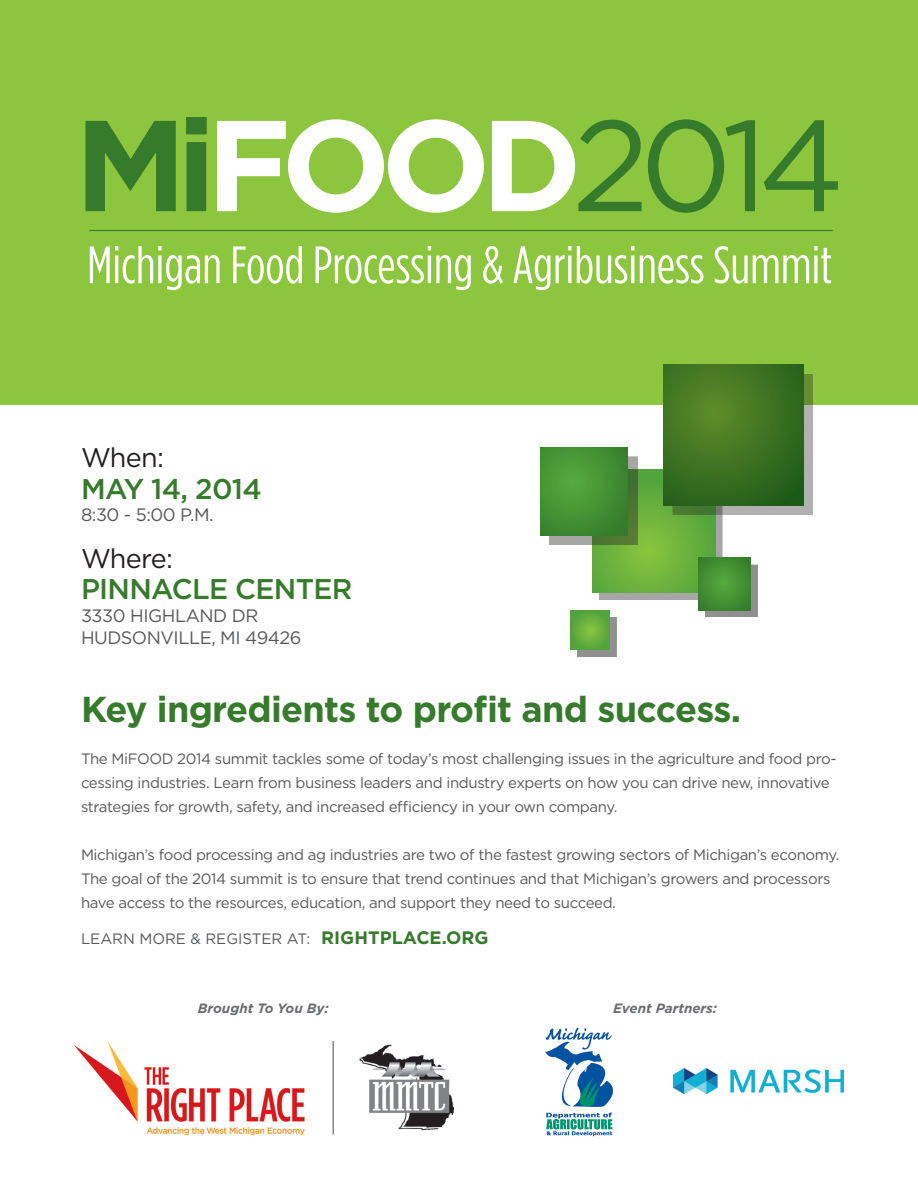
<style>
.page{position:relative;width:918px;height:1188px;background:#fff}
.page>*{position:absolute;margin:0;border:0;box-sizing:border-box;transform-origin:0 0}
.t1{font:700 129px "Gotham";letter-spacing:-.075em;color:#fff}
.t2{font:52.5px "Gotham Condensed";color:#fff}
.t3{font:700 36px "Gotham";letter-spacing:-.02em;color:#357b2b}
.t4{font:500 28.5px "Gotham";letter-spacing:-.025em;color:#357b2b}
.t5{font:27px "Gotham";color:#231f20}
.t6{font:18px/22.5px "Gotham";letter-spacing:-.025em;color:#57585a}
.t7{font:700 18px "Gotham";color:#357b2b}
.t8{font:15px/24px "Gotham";letter-spacing:-.025em;color:#57585a}
.t9{font:italic 700 13.5px "Gotham";color:#6c6d70}
.s1{color:#357b2b}
.s2{font-weight:400;color:#357b2b}
.s3{font-weight:400;font-size:15px;color:#57585a}
</style>
<div class="page">
<div style="left:0;top:0;width:918px;height:405px;background:#8bc63e"></div>
<hr style="left:89px;top:230px;width:744px;height:1px;background:#357b2b">
<div style="left:599px;top:477px;width:124px;height:123px;background:#a7a6a6"></div>
<svg style="left:593px;top:470px;width:123px;height:123px;background:#6bb13d"></svg>
<div style="left:673px;top:374px;width:140px;height:141px;background:#231f20;opacity:.35"></div>
<svg style="left:663px;top:364px;width:141px;height:141px;background:#3d7221"></svg>
<div style="left:549px;top:457px;width:89px;height:88px;background:#231f20;opacity:.4"></div>
<svg style="left:540px;top:448px;width:88px;height:87px;background:#449134"></svg>
<div style="left:705px;top:565px;width:53px;height:52px;background:#918f8f"></div>
<svg style="left:698px;top:558px;width:53px;height:53px;background:#428e33"></svg>
<div style="left:577px;top:617px;width:39px;height:39px;background:#918f8f"></div>
<svg style="left:570px;top:611px;width:40px;height:39px;background:#61ac3d"></svg>
<img style="left:74px;top:1042px;width:379px;height:92px">
<img style="left:545px;top:1027px;width:69px;height:110px">
<img style="left:673px;top:1068px;width:171px;height:26px">
<h1 class="t1" style="left:75px;top:80px;width:772px"><span class="s1">Mi</span>FOOD<span class="s2">2014</span></h1>
<h2 class="t2" style="left:87px;top:235px;width:747px">Michigan Food Processing &amp; Agribusiness Summit</h2>
<h3 class="t5" style="left:81px;top:440px;width:85px">When:</h3>
<h3 class="t4" style="left:81px;top:470px;width:182px">MAY 14, 2014</h3>
<p class="t6" style="left:81px;top:503px;width:134px">8:30 - 5:00 p.m.</p>
<h3 class="t5" style="left:81px;top:541px;width:94px">Where:</h3>
<h3 class="t4" style="left:81px;top:570px;width:273px">PINNACLE CENTER</h3>
<p class="t6" style="left:81px;top:604px;width:222px">3330 highland dr hudsonville, MI 49426</p>
<h3 class="t3" style="left:81px;top:685px;width:662px">Key ingredients to profit and success.</h3>
<p class="t8" style="left:81px;top:746px;width:69px">The M iFOOD</p>
<p class="t8" style="left:81px;top:746px;width:757px;text-indent:96px">2014 summit tackles some of today’s most challenging issues in the agriculture and food pro&shy;cessing industries. Learn from business leaders and industry experts on how you can drive new, innovative strategies for growth, safety, and increased efficiency in your own company.</p>
<p class="t8" style="left:81px;top:842px;width:760px">M ichigan’s food processing and ag industries are two of the fastest growing sectors of M ichigan’s economy.<br>The goal of the 2014 summit is to ensure that trend continues and that M ichigan’s growers and processors have access to the resources, education, and support they need to succeed.</p>
<p class="t8" style="left:81px;top:927px;width:12px">LEARN</p>
<p class="t8" style="left:139px;top:927px;width:13px">MORE</p>
<p class="t8" style="left:191px;top:927px;width:25px">&amp; REGIS</p>
<p class="t7" style="left:252px;top:926px;width:238px"><span class="s3">TER AT:</span> RIGHTPLACE.ORG</p>
<p class="t9" style="left:198px;top:999px;width:132px">Brought To You By:</p>
<p class="t9" style="left:613px;top:999px;width:106px">Event Partners:</p>
</div>
